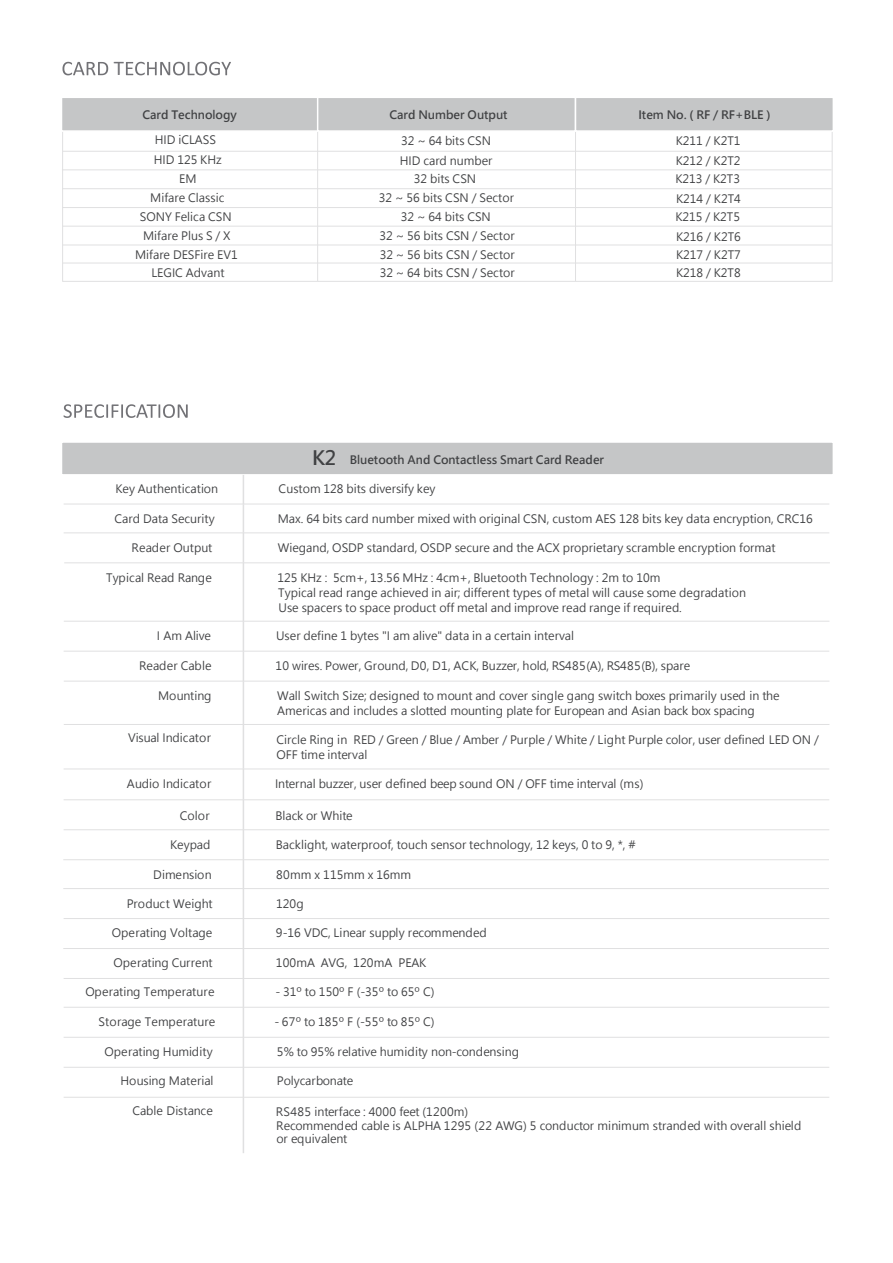
<style>
.page{position:relative;width:893px;height:1263px;background:#fff}
.page>*{position:absolute;margin:0;border:0;box-sizing:border-box;transform-origin:0 0}
.t1{font:21px "Calibri";color:#727276}
.t2{font:700 19.65px "Microsoft Jheng Hei";color:#404143}
.t3{font:11.55px/18.8px "Microsoft Jheng Hei";color:#404143}
.t4{font:700 11.55px "Microsoft Jheng Hei";color:#404143}
.t5{font:11.55px "Microsoft Jheng Hei";letter-spacing:.02em;color:#404143}
</style>
<div class="page">
<svg style="left:62px;top:62px;width:46px;height:13px"></svg>
<svg style="left:126px;top:62px;width:105px;height:13px"></svg>
<hr style="left:63px;top:151px;width:769px;height:1px;background:#e0e0e1">
<hr style="left:62px;top:169px;width:770px;height:1px;background:#e0e0e1">
<hr style="left:62px;top:188px;width:770px;height:1px;background:#e0e0e1">
<hr style="left:62px;top:207px;width:770px;height:1px;background:#e0e0e1">
<hr style="left:62px;top:226px;width:770px;height:1px;background:#e0e0e1">
<hr style="left:62px;top:245px;width:770px;height:1px;background:#e0e0e1">
<hr style="left:63px;top:263px;width:769px;height:1px;background:#e0e0e1">
<hr style="left:62px;top:281px;width:770px;height:1px;background:#e0e0e1">
<hr style="left:317px;top:131px;width:1px;height:150px;background:#e0e0e1">
<hr style="left:575px;top:131px;width:1px;height:150px;background:#e0e0e1">
<hr style="left:62px;top:132px;width:1px;height:149px;background:#e0e0e1">
<hr style="left:832px;top:132px;width:1px;height:149px;background:#e0e0e1">
<svg style="left:64px;top:404px;width:124px;height:14px"></svg>
<div style="left:61px;top:442px;width:772px;height:33px;background:#c5c6c7"></div>
<div style="left:61px;top:441px;width:773px;height:35px;border:2px solid #fff"></div>
<hr style="left:243px;top:475px;width:1px;height:678px;background:#e0e0e1">
<hr style="left:64px;top:562px;width:766px;height:1px;background:#e0e0e1">
<hr style="left:64px;top:532px;width:765px;height:1px;background:#e0e0e1">
<hr style="left:64px;top:504px;width:765px;height:1px;background:#e0e0e1">
<hr style="left:64px;top:621px;width:765px;height:1px;background:#e0e0e1">
<hr style="left:64px;top:651px;width:765px;height:1px;background:#e0e0e1">
<hr style="left:64px;top:681px;width:765px;height:1px;background:#e0e0e1">
<hr style="left:64px;top:724px;width:765px;height:1px;background:#e0e0e1">
<hr style="left:64px;top:768px;width:765px;height:1px;background:#e0e0e1">
<hr style="left:64px;top:799px;width:765px;height:1px;background:#e0e0e1">
<hr style="left:64px;top:829px;width:765px;height:1px;background:#e0e0e1">
<hr style="left:63px;top:859px;width:766px;height:1px;background:#e0e0e1">
<hr style="left:63px;top:888px;width:766px;height:1px;background:#e0e0e1">
<hr style="left:64px;top:918px;width:765px;height:1px;background:#e0e0e1">
<hr style="left:63px;top:948px;width:766px;height:1px;background:#e0e0e1">
<hr style="left:64px;top:978px;width:765px;height:1px;background:#e0e0e1">
<hr style="left:64px;top:1007px;width:765px;height:1px;background:#e0e0e1">
<hr style="left:64px;top:1037px;width:765px;height:1px;background:#e0e0e1">
<hr style="left:64px;top:1067px;width:765px;height:1px;background:#e0e0e1">
<hr style="left:64px;top:1097px;width:765px;height:1px;background:#e0e0e1">
<div style="left:61px;top:97px;width:259px;height:35px;background:#c5c6c7;border:2px solid #fff"></div>
<div style="left:317px;top:97px;width:259px;height:35px;background:#c5c6c7;border:2px solid #fff"></div>
<div style="left:575px;top:97px;width:259px;height:35px;background:#c5c6c7;border:2px solid #fff"></div>
<h1 class="t1" style="left:114px;top:54px;width:12px">T</h1>
<p class="t4" style="left:142px;top:107px;width:96px">Card Technology</p>
<p class="t4" style="left:389px;top:107px;width:120px">Card Number Output</p>
<p class="t4" style="left:638px;top:107px;width:134px">Item No. ( RF / RF+BLE )</p>
<p class="t3" style="left:155px;top:131px;width:63px">HID iCLASS</p>
<p class="t3" style="left:400px;top:130px;width:94px;line-height:20px">32 ~ 64 bits CSN<br>HID card number</p>
<p class="t3" style="left:379px;top:170px;width:137px;text-align:center">32 bits CSN<br>32 ~ 56 bits CSN / Sector<br>32 ~ 64 bits CSN<br>32 ~ 56 bits CSN / Sector<br>32 ~ 56 bits CSN / Sector<br>32 ~ 64 bits CSN / Sector</p>
<p class="t3" style="left:154px;top:151px;width:70px;text-align:center">HID 125 KHz<br>EM</p>
<p class="t3" style="left:140px;top:207px;width:93px">SONY Felica CSN</p>
<p class="t3" style="left:150px;top:188px;width:76px">Mifare Classic</p>
<p class="t3" style="left:135px;top:227px;width:104px;line-height:18.3px;text-align:center">Mifare Plus S / X<br>Mifare DESFire EV1<br>LEGIC Advant</p>
<p class="t3" style="left:675px;top:131px;width:67px;line-height:19.5px;text-align:justify">K211 / K2T1<br>K212 / K2T2<br>K213 / K2T3<br>K214 / K2T4</p>
<p class="t3" style="left:675px;top:207px;width:67px;line-height:19.6px">K215 / K2T5<br>K216 / K2T6</p>
<p class="t3" style="left:676px;top:245px;width:66px">K217 / K2T7<br>K218 / K2T8</p>
<h2 class="t2" style="left:312px;top:446px;width:26px">K2</h2>
<p class="t4" style="left:350px;top:453px;width:256px">Bluetooth And Contactless Smart Card Reader</p>
<p class="t3" style="left:115px;top:480px;width:104px">Key Authentication</p>
<p class="t3" style="left:279px;top:480px;width:158px">Custom 128 bits diversify key</p>
<p class="t3" style="left:115px;top:510px;width:102px">Card Data Security</p>
<p class="t3" style="left:278px;top:510px;width:537px">Max. 64 bits card number mixed with original CSN, custom AES 128 bits key data encryption, CRC16</p>
<p class="t3" style="left:132px;top:539px;width:82px">Reader Output</p>
<p class="t3" style="left:278px;top:539px;width:499px">Wiegand, OSDP standard, OSDP secure and the ACX proprietary scramble encryption format</p>
<p class="t3" style="left:106px;top:569px;width:107px">Typical Read Range</p>
<p class="t3" style="left:277px;top:571px;width:470px;line-height:14.5px">125 KHz : 5cm+, 13.56 MHz : 4cm+, Bluetooth Technology : 2m to 10m<br>Typical read range achieved in air; different types of metal will cause some degradation<br>Use spacers to space product off metal and improve read range if required.</p>
<p class="t3" style="left:157px;top:627px;width:56px">I Am Alive</p>
<p class="t3" style="left:276px;top:627px;width:300px">User define 1 bytes "I am alive" data in a certain interval</p>
<p class="t3" style="left:139px;top:657px;width:74px">Reader Cable</p>
<p class="t3" style="left:275px;top:656px;width:416px">10 wires. Power, Ground, D0, D1, ACK, Buzzer, hold, RS485(A), RS485(B), spare</p>
<p class="t3" style="left:158px;top:686px;width:55px">Mounting</p>
<p class="t3" style="left:277px;top:688px;width:504px;line-height:15.3px">Wall Switch Size; designed to mount and cover single gang switch boxes primarily used in the<br>Americas and includes a slotted mounting plate for European and Asian back box spacing</p>
<p class="t3" style="left:128px;top:728px;width:84px">Visual Indicator</p>
<p class="t3" style="left:276px;top:732px;width:544px;line-height:15px">Circle Ring in RED / Green / Blue / Amber / Purple / White / Light Purple color, user defined LED ON /<br>OFF time interval</p>
<p class="t3" style="left:127px;top:774px;width:86px">Audio Indicator</p>
<p class="t3" style="left:180px;top:806px;width:31px">Color</p>
<p class="t3" style="left:275px;top:774px;width:370px">Internal buzzer, user defined beep sound ON / OFF time interval (ms)</p>
<p class="t3" style="left:276px;top:806px;width:79px">Black or White</p>
<p class="t3" style="left:170px;top:836px;width:42px">Keypad</p>
<p class="t3" style="left:276px;top:836px;width:361px">Backlight, waterproof, touch sensor technology, 12 keys, 0 to 9, *, #</p>
<p class="t3" style="left:153px;top:865px;width:60px">Dimension</p>
<p class="t3" style="left:127px;top:894px;width:87px">Product Weight</p>
<p class="t3" style="left:112px;top:924px;width:102px">Operating Voltage</p>
<p class="t3" style="left:114px;top:954px;width:101px">Operating Current</p>
<p class="t3" style="left:85px;top:982px;width:131px">Operating Temperature</p>
<p class="t3" style="left:98px;top:1012px;width:118px">Storage Temperature</p>
<p class="t3" style="left:105px;top:1042px;width:110px">Operating Humidity</p>
<p class="t3" style="left:120px;top:1072px;width:95px">Housing Material</p>
<p class="t3" style="left:132px;top:1102px;width:82px">Cable Distance</p>
<p class="t3" style="left:276px;top:865px;width:136px">80mm x 115mm x 16mm</p>
<p class="t3" style="left:276px;top:894px;width:29px">120g</p>
<p class="t3" style="left:276px;top:924px;width:212px">9-16 VDC, Linear supply recommended</p>
<p class="t3" style="left:276px;top:954px;width:152px">100mA AVG, 120mA PEAK</p>
<p class="t3" style="left:275px;top:982px;width:160px">- 31º to 150º F (-35º to 65º C)</p>
<p class="t5" style="left:274px;top:1014px;width:162px">- 67º to 185º F (-55º to 85º C)</p>
<p class="t3" style="left:277px;top:1042px;width:244px">5% to 95% relative humidity non-condensing</p>
<p class="t3" style="left:277px;top:1072px;width:78px">Polycarbonate</p>
<p class="t3" style="left:276px;top:1105px;width:527px;line-height:13.8px">RS485 interface : 4000 feet (1200m)<br>Recommended cable is ALPHA 1295 (22 AWG) 5 conductor minimum stranded with overall shield or equivalent</p>
</div>
